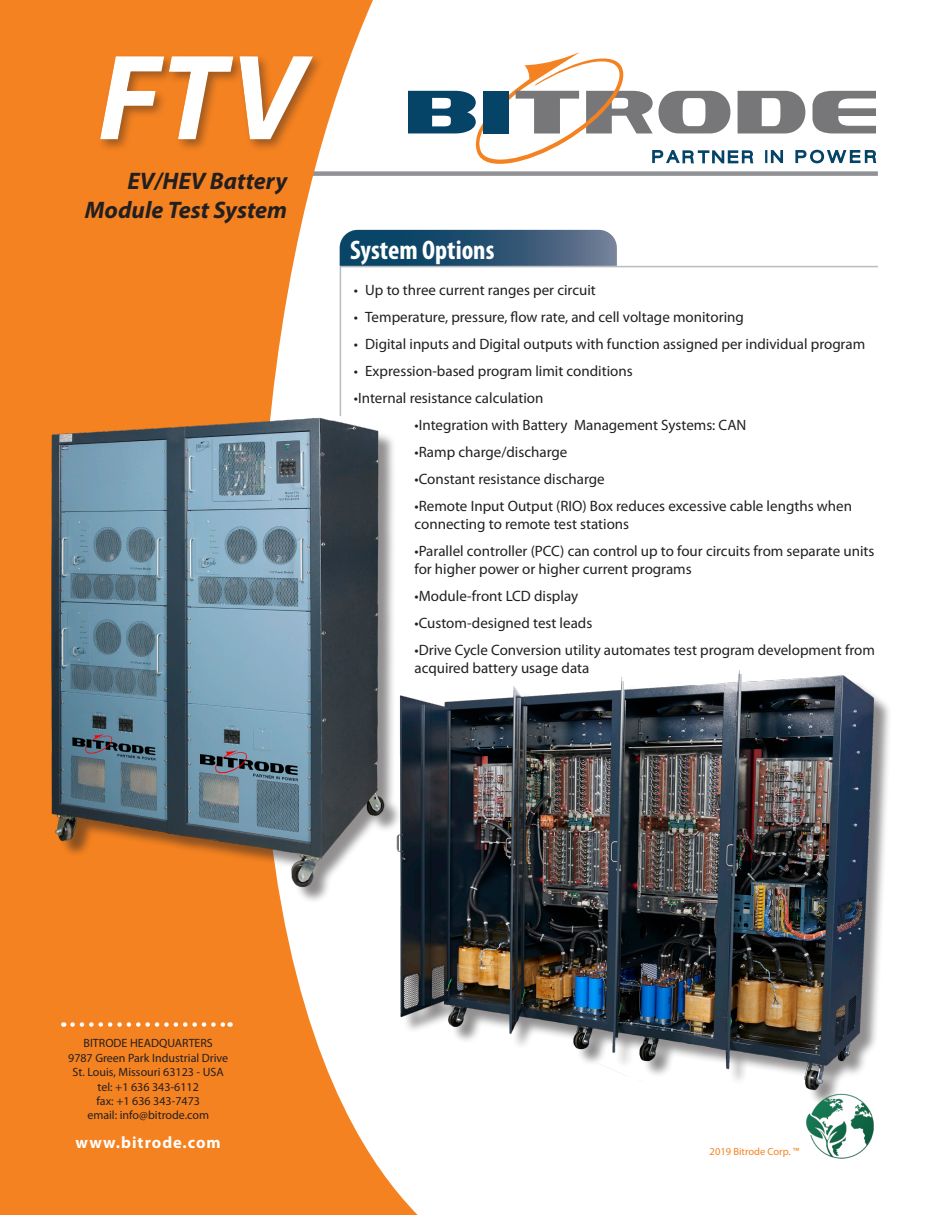
<style>
.page{position:relative;width:945px;height:1215px;background:#fff}
.page>*{position:absolute;margin:0;border:0;box-sizing:border-box;transform-origin:0 0}
.t1{font:italic 700 123px "Myriad Pro";color:#fff}
.t2{font:700 condensed 27px "Myriad Pro";color:#fff}
.t3{font:italic 700 24px "Myriad Pro";color:#231f20}
.t4{font:700 16.5px "Myriad Pro";letter-spacing:.06em;color:#fff}
.t5{font:15px/18px "Myriad Pro";color:#231f20}
.t6{font:12px "Myriad Pro";color:#231f20}
.t7{font:10.5px "Myriad Pro";color:#f58220}
</style>
<div class="page">
<div style="left:298px;top:171px;width:580px;height:5px;background:#919295"></div>
<svg style="left:232px;top:0;width:277px;height:1215px"></svg>
<div style="left:0;top:0;width:232px;height:1215px;background:#f58220"></div>
<svg style="left:339px;top:265px;width:539px;height:153px"></svg>
<div style="left:97px;top:53px;width:228px;height:99px;background:#f58220"></div>
<div style="left:89px;top:46px;width:233px;height:101px;background:#f58220"></div>
<div style="left:91px;top:49px;width:233px;height:101px;background:#fff;opacity:.75"></div>
<svg style="left:340px;top:230px;width:277px;height:36px"></svg>
<div style="left:399px;top:675px;width:493px;height:432px;background:#fff"></div>
<img style="left:382px;top:669px;width:507px;height:422px">
<img style="left:51px;top:403px;width:363px;height:496px">
<div style="left:0;top:1187px;width:378px;height:28px;background:#f58220"></div>
<svg style="left:73px;top:1022px;width:158px;height:5px"></svg>
<img style="left:806px;top:1092px;width:68px;height:67px">
<svg style="left:408px;top:52px;width:470px;height:120px"></svg>
<h1 class="t1" style="left:98px;top:18px;width:209px">FTV</h1>
<p class="t3" style="left:127px;top:166px;width:161px">EV/HEV Battery</p>
<p class="t3" style="left:85px;top:194px;width:204px">Module Test System</p>
<p class="t2" style="left:350px;top:233px;width:146px">System Options</p>
<p class="t5" style="left:354px;top:280px;width:244px">• Up to three current ranges per circuit</p>
<p class="t5" style="left:354px;top:307px;width:392px">• Temperature, pressure, flow rate, and cell voltage monitoring</p>
<p class="t5" style="left:354px;top:334px;width:513px">• Digital inputs and Digital outputs with function assigned per individual program</p>
<p class="t5" style="left:354px;top:361px;width:280px">• Expression-based program limit conditions</p>
<p class="t5" style="left:354px;top:388px;width:191px">•Internal resistance calculation</p>
<p class="t5" style="left:414px;top:415px;width:333px">•Integration with Battery Management Systems: CAN</p>
<p class="t5" style="left:414px;top:442px;width:154px">•Ramp charge/discharge</p>
<p class="t5" style="left:414px;top:469px;width:192px">•Constant resistance discharge</p>
<p class="t5" style="left:414px;top:496px;width:439px">•Remote Input Output (RIO) Box reduces excessive cable lengths when connecting to remote test stations</p>
<p class="t5" style="left:414px;top:541px;width:461px">•Parallel controller (PCC) can control up to four circuits from separate units for higher power or higher current programs</p>
<p class="t5" style="left:414px;top:586px;width:165px">•Module-front LCD display</p>
<p class="t5" style="left:414px;top:613px;width:179px">•Custom-designed test leads</p>
<p class="t5" style="left:414px;top:640px;width:462px">•Drive Cycle Conversion utility automates test program development from acquired battery usage data</p>
<p class="t6" style="left:84px;top:1036px;width:131px">BITRODE HEADQUARTERS</p>
<p class="t6" style="left:68px;top:1050px;width:162px">9787 Green Park Industrial Drive</p>
<p class="t6" style="left:73px;top:1065px;width:153px">St. Louis, Missouri 63123 - USA</p>
<p class="t6" style="left:98px;top:1079px;width:103px">tel: +1 636 343-6112</p>
<p class="t6" style="left:96px;top:1094px;width:105px">fax: +1 636 343-7473</p>
<p class="t6" style="left:87px;top:1108px;width:123px">email: info@bitrode.com</p>
<p class="t4" style="left:76px;top:1132px;width:147px">www.bitrode.com</p>
<p class="t7" style="left:710px;top:1145px;width:91px">2019 Bitrode Corp. ™</p>
</div>
